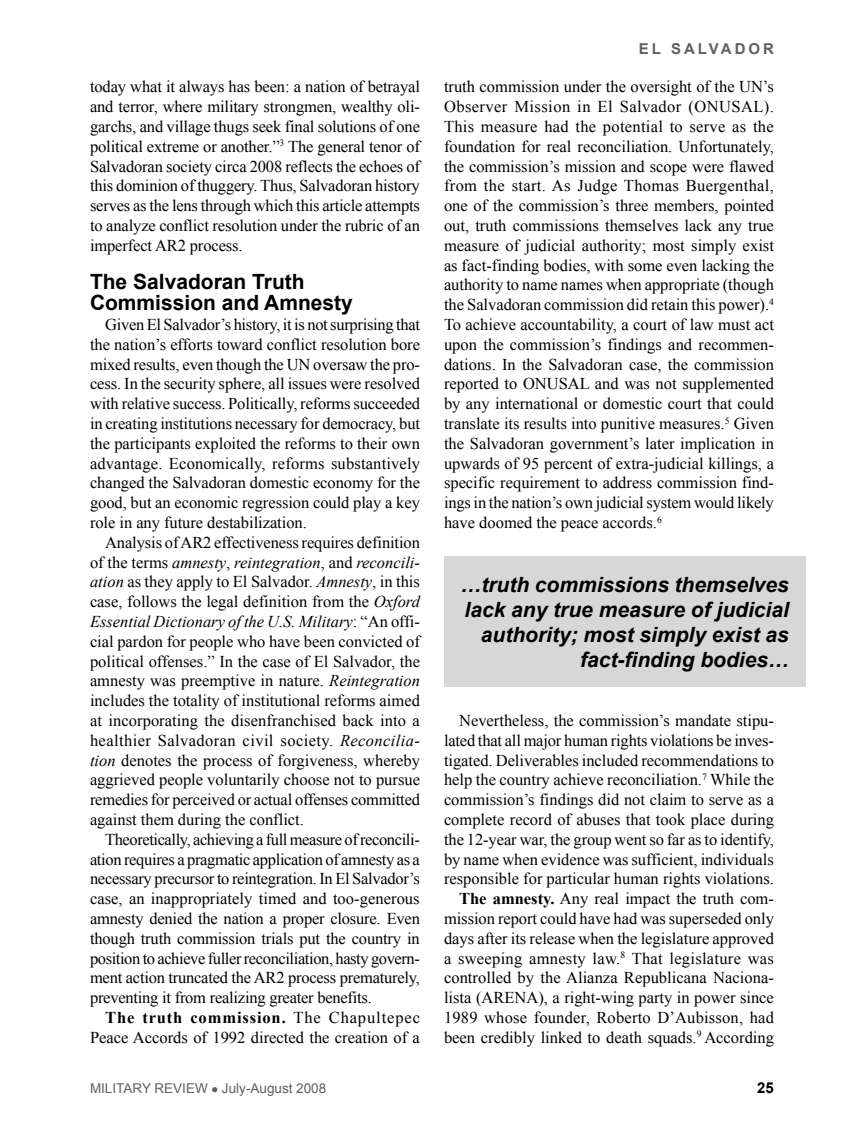
<style>
.page{position:relative;width:864px;height:1134px;background:#fff}
.page>*{position:absolute;margin:0;border:0;box-sizing:border-box;transform-origin:0 0}
.fob{font:italic 700 21px/25.2px "Arial";color:#000;text-align:right}
.subhead{font:700 21px/21px "Arial";color:#000}
.fob-2{font:16.5px/19.8px "Times New Roman";color:#000;text-align:justify}
.RUNNINGHEAD{font:700 15px "Arial";letter-spacing:.2em;color:#5e5f5f}
.subhead-2{font:700 15px "Arial";color:#000}
.subhead-3{font:13.5px "Arial";color:#5e5f5f}
.s1{font-style:italic}
.s2{font-weight:700}
</style>
<div class="page">
<div style="left:444px;top:556px;width:362px;height:131px;background:#d7d7d7"></div>
<p class="fob-2" style="left:90px;top:77px;width:332px">today what it always has been: a nation of betrayal and terror, where military strongmen, wealthy oli&shy;garchs, and village thugs seek final solutions of one political extreme or another.”<sup>3</sup> The general tenor of Salvadoran society circa 2008 reflects the echoes of this dominion of thuggery. Thus, Salvadoran history serves as the lens through which this article attempts to analyze conflict resolution under the rubric of an imperfect AR2 process.</p>
<p class="subhead" style="left:90px;top:272px;width:264px">The Salvadoran Truth<br>Commission and Amnesty</p>
<p class="fob-2" style="left:90px;top:314px;width:332px;text-indent:15px">Given El Salvador’s history, it is not surprising that the nation’s efforts toward conflict resolution bore mixed results, even though the UN oversaw the pro&shy;cess. In the security sphere, all issues were resolved with relative success. Politically, reforms succeeded in creating institutions necessary for democracy, but the participants exploited the reforms to their own advantage. Economically, reforms substantively changed the Salvadoran domestic economy for the good, but an economic regression could play a key role in any future destabilization.</p>
<p class="fob-2" style="left:90px;top:532px;width:332px;text-indent:15px">Analysis of AR2 effectiveness requires definition of the terms <span class="s1">amnesty</span>, <span class="s1">reintegration</span>, and <span class="s1">reconcili&shy;ation</span> as they apply to El Salvador. <span class="s1">Amnesty</span>, in this case, follows the legal definition from the <span class="s1">Oxford Essential Dictionary of the U.S. Military</span>: “An offi&shy;cial pardon for people who have been convicted of political offenses.” In the case of El Salvador, the amnesty was preemptive in nature. <span class="s1">Reintegration </span>includes the totality of institutional reforms aimed at incorporating the disenfranchised back into a healthier Salvadoran civil society. <span class="s1">Reconcilia&shy;tion</span> denotes the process of forgiveness, whereby aggrieved people voluntarily choose not to pursue remedies for perceived or actual offenses committed against them during the conflict.</p>
<p class="fob-2" style="left:90px;top:829px;width:332px;text-indent:15px">Theoretically, achieving a full measure of reconcili&shy;ation requires a pragmatic application of amnesty as a necessary precursor to reintegration. In El Salvador’s case, an inappropriately timed and too-generous amnesty denied the nation a proper closure. Even though truth commission trials put the country in position to achieve fuller reconciliation, hasty govern&shy;ment action truncated the AR2 process prematurely, preventing it from realizing greater benefits.</p>
<p class="fob-2" style="left:90px;top:1007px;width:332px;text-align:right"><span class="s2">The truth commission.</span> The Chapultepec<br>Peace Accords of 1992 directed the creation of a</p>
<p class="RUNNINGHEAD" style="left:639px;top:39px;width:137px">EL SALVADOR</p>
<p class="fob-2" style="left:444px;top:77px;width:332px">truth commission under the oversight of the UN ’s Observer Mission in El Salvador (ONUSAL).<br>This measure had the potential to serve as the foundation for real reconciliation. Unfortunately, the commission’s mission and scope were flawed from the start. As Judge Thomas Buergenthal, one of the commission’s three members, pointed out, truth commissions themselves lack any true measure of judicial authority; most simply exist as fact-finding bodies, with some even lacking the authority to name names when appropriate (though the Salvadoran commission did retain this power).<sup>4<br></sup>To achieve accountability, a court of law must act upon the commission’s findings and recommen&shy;dations. In the Salvadoran case, the commission reported to ONU SAL and was not supplemented by any international or domestic court that could translate its results into punitive measures.<sup>5</sup> Given the Salvadoran government’s later implication in upwards of 95 percent of extra-judicial killings, a specific requirement to address commission find&shy;ings in the nation’s own judicial system would likely have doomed the peace accords.<sup>6</sup></p>
<p class="fob" style="left:460px;top:572px;width:330px">…truth commissions themselves lack any true measure of judicial authority; most simply exist as fact-finding bodies…</p>
<p class="fob-2" style="left:444px;top:710px;width:332px;text-indent:15px">Nevertheless, the commission’s mandate stipu&shy;lated that all major human rights violations be inves&shy;tigated. Deliverables included recommendations to help the country achieve reconciliation.<sup>7</sup> While the commission’s findings did not claim to serve as a complete record of abuses that took place during the 12-year war, the group went so far as to identify, by name when evidence was sufficient, individuals responsible for particular human rights violations.</p>
<p class="fob-2" style="left:444px;top:889px;width:332px;text-indent:15px"><span class="s2">The amnesty.</span> Any real impact the truth com&shy;mission report could have had was superseded only days after its release when the legislature approved a sweeping amnesty law.<sup>8</sup> That legislature was controlled by the Alianza Republicana Naciona&shy;lista (ARENA</p>
<p class="fob-2" style="left:444px;top:988px;width:332px;text-indent:94px">), a right-wing party in power since 1989 whose founder, Roberto D’Aubisson, had been credibly linked to death squads.<sup>9</sup> According</p>
<p class="subhead-3" style="left:90px;top:1080px;width:238px">MILITARY REVIEW ● JULY-AUGUST 2008</p>
<p class="subhead-2" style="left:757px;top:1078px;width:18px">25</p>
</div>
